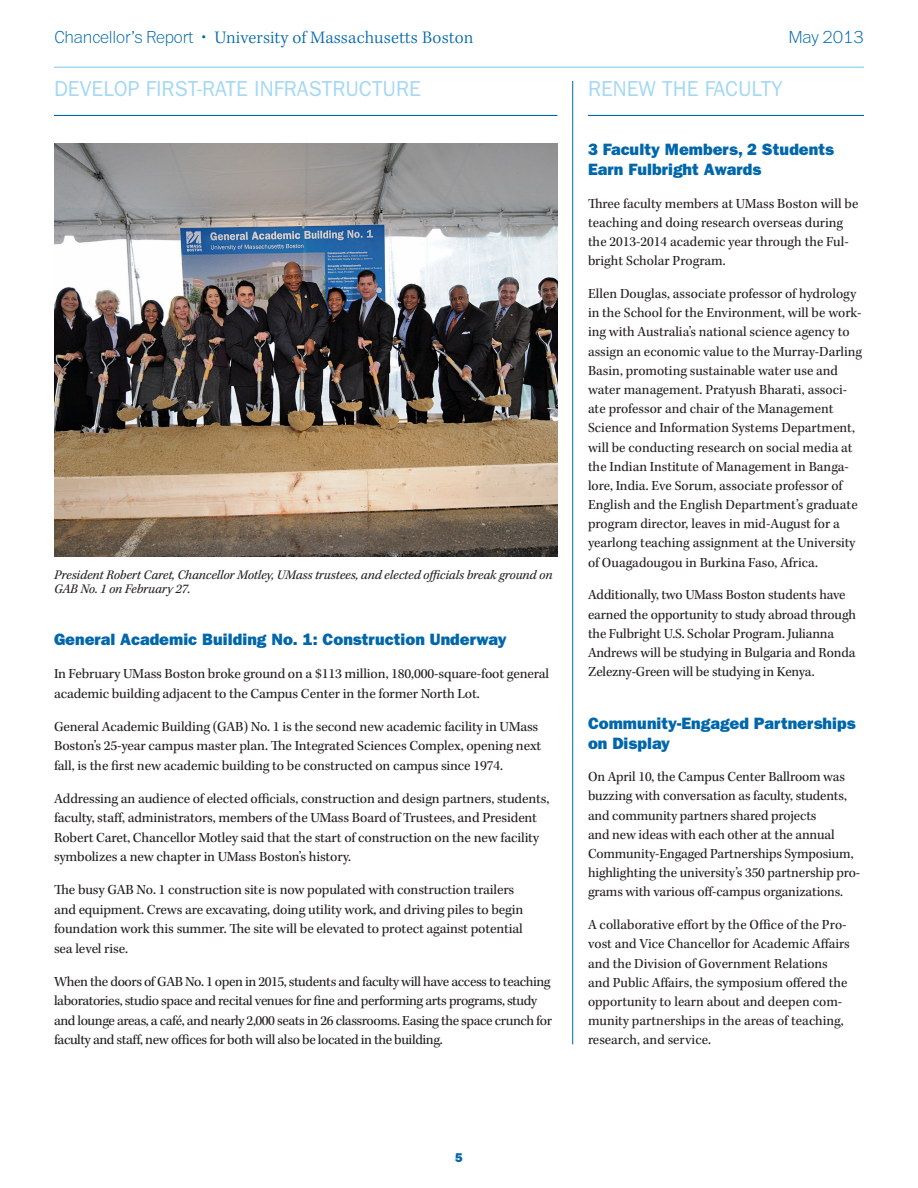
<style>
.page{position:relative;width:918px;height:1188px;background:#fff}
.page>*{position:absolute;margin:0;border:0;box-sizing:border-box;transform-origin:0 0}
.t1{font:21.75px "ITC Franklin Gothic Std";color:#a3d8f4}
.t2{font:300 18px "Kepler Std";letter-spacing:.005em;color:#0067aa}
.t3{font:100 18px "Franklin ITC Std";letter-spacing:-.01em;color:#0067aa}
.t4{font:16.5px/19.8px "ITC Franklin Gothic Std Hvy";color:#0067aa}
.t5{font:14.25px/19.2px "Kepler Std";letter-spacing:-.005em;color:#231f20}
.t6{font:14.25px/19.5px "Kepler Std";letter-spacing:-.03em;color:#231f20}
.t7{font:italic 13.5px/14.1px "Kepler Std";letter-spacing:-.01em;color:#231f20}
.t8{font:12.75px "ITC Franklin Gothic Std Hvy";color:#0067aa}
.s1{font-family:"Franklin ITC Std";font-weight:100}
.s2{font-family:"ITC Franklin Gothic Std";font-weight:400}
</style>
<div class="page">
<hr style="left:54px;top:67px;width:810px;height:1px;background:#a3d8f4">
<hr style="left:54px;top:115px;width:503px;height:1px;background:#0067aa">
<img style="left:54px;top:144px;width:503px;height:412px">
<hr style="left:588px;top:115px;width:276px;height:1px;background:#0067aa">
<hr style="left:572px;top:81px;width:1px;height:963px;background:#0067aa">
<p class="t2" style="left:55px;top:28px;width:421px"><span class="s1">Chancellor’s Report</span> <span class="s2">•</span> University of Massachusetts Boston</p>
<p class="t3" style="left:788px;top:29px;width:77px">May 2013</p>
<h1 class="t1" style="left:588px;top:76px;width:197px">RENEW THE FACU LTY</h1>
<h1 class="t1" style="left:54px;top:76px;width:368px">DEVELOP FIRST-RATE I NFRASTRU CTU RE</h1>
<p class="t7" style="left:54px;top:568px;width:500px">President Robert Caret, Chancellor Motley, UMass trustees, and elected officials break ground on<br>GAB No. 1 on February 27.</p>
<p class="t4" style="left:54px;top:630px;width:454px">General Academic Building No. 1: Construction Underway</p>
<p class="t5" style="left:54px;top:665px;width:497px">In February UMass Boston broke ground on a $113 million, 180,000-square-foot general academic building adjacent to the Campus Center in the former North Lot.</p>
<p class="t5" style="left:54px;top:717px;width:489px">General Academic Building (GAB) No. 1 is the second new academic facility in UMass<br>Boston’s 25-year campus master plan. The Integrated Sciences Complex, opening next fall, is the first new academic building to be constructed on campus since 1974.</p>
<p class="t5" style="left:54px;top:789px;width:497px">Addressing an audience of elected officials, construction and design partners, students, faculty, staff, administrators, members of the UMass Board of Trustees, and President Robert Caret, Chancellor Motley said that the start of construction on the new facility symbolizes a new chapter in UMass Boston’s history.</p>
<p class="t5" style="left:54px;top:881px;width:471px">The busy GAB No. 1 construction site is now populated with construction trailers and equipment. Crews are excavating, doing utility work, and driving piles to begin foundation work this summer. The site will be elevated to protect against potential sea level rise.</p>
<p class="t6" style="left:54px;top:972px;width:500px">When the doors of GAB No. 1 open in 2015, students and faculty will have access to teaching laboratories, studio space and recital venues for fine and performing arts programs, study and lounge areas, a café, and nearly 2,000 seats in 26 classrooms. Easing the space crunch for faculty and staff, new offices for both will also be located in the building.</p>
<p class="t4" style="left:588px;top:140px;width:247px">3 Faculty Members, 2 Students<br>Earn Fulbright Awards</p>
<p class="t5" style="left:588px;top:194px;width:272px">Three faculty members at UMass Boston will be teaching and doing research overseas during the 2013-2014 academic year through the Ful&shy;bright Scholar Program.</p>
<p class="t5" style="left:588px;top:284px;width:276px">Ellen Douglas, associate professor of hydrology in the School for the Environment, will be work&shy;ing with Australia’s national science agency to assign an economic value to the Murray-Darling Basin, promoting sustainable water use and water management. Pratyush Bharati, associ&shy;ate professor and chair of the Management Science and Information Systems Department, will be conducting research on social media at the Indian Institute of Management in Banga&shy;lore, India. Eve Sorum, associate professor of English and the English Department’s graduate program director, leaves in mid-August for a yearlong teaching assignment at the University of Ouagadougou in Burkina Faso, Africa.</p>
<p class="t5" style="left:588px;top:586px;width:270px">Additionally, two UMass Boston students have earned the opportunity to study abroad through the Fulbright U.S. Scholar Program. Julianna Andrews will be studying in Bulgaria and Ronda Zelezny-Green will be studying in Kenya.</p>
<p class="t4" style="left:588px;top:713px;width:269px">Community-Engaged Partnerships on Display</p>
<p class="t5" style="left:588px;top:768px;width:274px">On April 10, the Campus Center Ballroom was buzzing with conversation as faculty, students, and community partners shared projects<br>and new ideas with each other at the annual Community-Engaged Partnerships Symposium, highlighting the university’s 350 partnership pro&shy;grams with various off-campus organizations.</p>
<p class="t5" style="left:588px;top:916px;width:263px">A collaborative effort by the Office of the Pro&shy;vost and Vice Chancellor for Academic Affairs and the Division of Government Relations and Public Affairs, the symposium offered the opportunity to learn about and deepen com&shy;munity partnerships in the areas of teaching, research, and service.</p>
<p class="t8" style="left:455px;top:1150px;width:9px">5</p>
</div>
